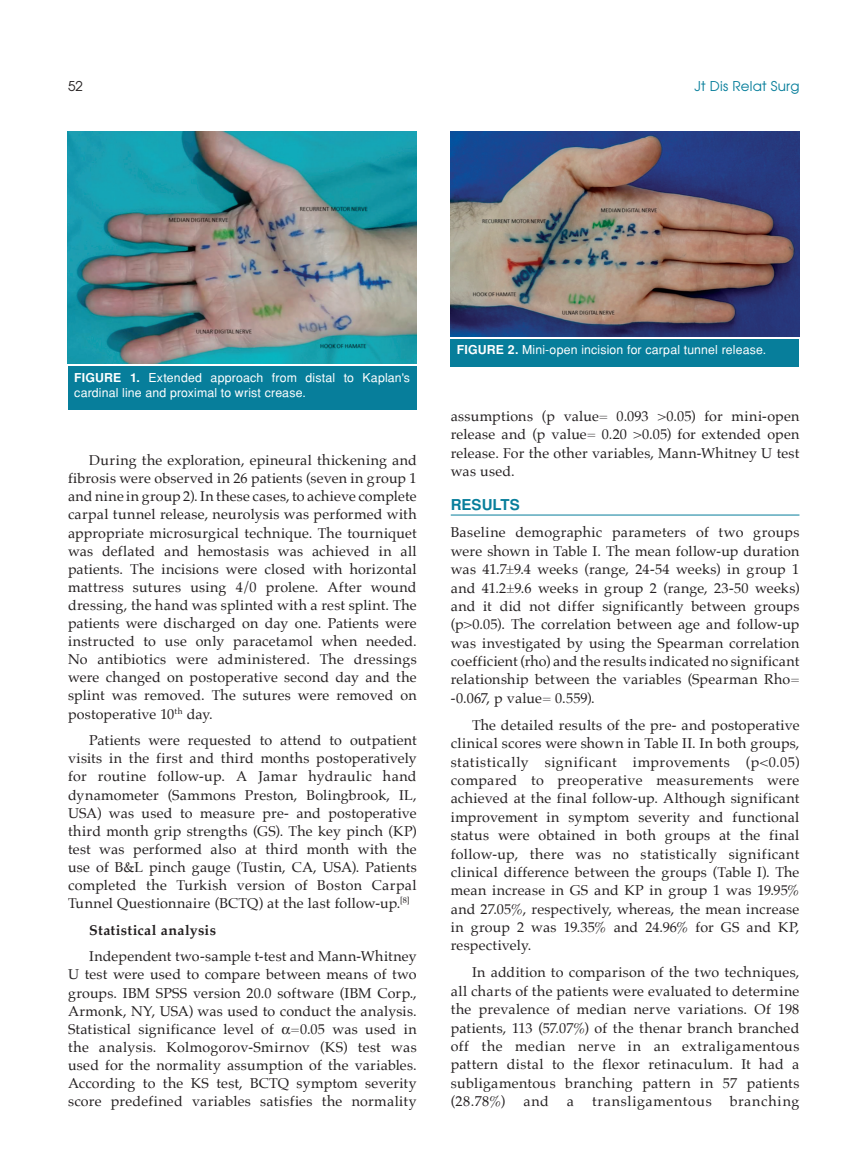
<style>
.page{position:relative;width:859px;height:1170px;background:#fff}
.page>*{position:absolute;margin:0;border:0;box-sizing:border-box;transform-origin:0 0}
.t1{font:700 15px "Helvetica Tr";letter-spacing:.005em;color:#077e9b}
.t2{font:14.25px/18.1px "Palatino";letter-spacing:.02em;color:#231f20;text-align:justify}
.t3{font:700 14.25px "Palatino";letter-spacing:.025em;color:#231f20}
.t4{font:14.25px "Palatino";letter-spacing:.04em;color:#231f20}
.t5{font:14.25px "Palatino";letter-spacing:.05em;color:#231f20}
.t6{font:13.5px "Avant Garde Tr";letter-spacing:.015em;color:#077e9b}
.t7{font:13.5px "Avant Garde Tr";color:#231f20}
.t8{font:12.3px/15.3px "Helvetica Normal Tr";letter-spacing:.015em;color:#fff}
.s1{font-family:"Helvetica Tr";font-weight:700}
</style>
<div class="page">
<hr style="left:451px;top:514px;width:348px;height:1px;background:#077e9b">
<img style="left:451px;top:132px;width:348px;height:204px">
<div style="left:451px;top:339px;width:348px;height:27px;background:#077e9b"></div>
<img style="left:68px;top:132px;width:349px;height:231px">
<div style="left:68px;top:366px;width:349px;height:44px;background:#077e9b"></div>
<p class="t7" style="left:68px;top:77px;width:16px">52</p>
<p class="t6" style="left:694px;top:77px;width:106px">Jt Dis Relat Surg</p>
<p class="t8" style="left:74px;top:370px;width:337px"><span class="s1">FIGURE 1.</span> Extended approach from distal to Kaplan's cardinal line and proximal to wrist crease.</p>
<p class="t2" style="left:68px;top:451px;width:350px;text-indent:21px">During the exploration, epineural thickening and fibrosis were observed in 26 patients (seven in group 1 and nine in group 2). In these cases, to achieve complete carpal tunnel release, neurolysis was performed with appropriate microsurgical technique. The tourniquet was deflated and hemostasis was achieved in all patients. The incisions were closed with horizontal mattress sutures using 4/0 prolene. After wound dressing, the hand was splinted with a rest splint. The patients were discharged on day one. Patients were instructed to use only paracetamol when needed.<br>No antibiotics were administered. The dressings were changed on postoperative second day and the splint was removed. The sutures were removed on postoperative 10<sup>th</sup> day.</p>
<p class="t2" style="left:68px;top:731px;width:350px;text-indent:21px">Patients were requested to attend to outpatient visits in the first and third months postoperatively for routine follow-up. A Jamar hydraulic hand dynamometer (Sammons Preston, Bolingbrook, IL, USA) was used to measure pre- and postoperative third month grip strengths (GS). The key pinch (KP) test was performed also at third month with the use of B&amp;L pinch gauge (Tustin, CA, USA). Patients completed the Turkish version of Boston Carpal Tunnel Questionnaire (BCTQ) at the last follow-up.<sup>[8]</sup></p>
<p class="t3" style="left:89px;top:917px;width:128px">Statistical analysis</p>
<p class="t2" style="left:68px;top:947px;width:350px;text-indent:21px">Independent two-sample t-test and Mann-Whitney U test were used to compare between means of two groups. IBM SPSS version 20.0 software (IBM Corp., Armonk, NY, USA) was used to conduct the analysis.<br>Statistical significance level of =0.05 was used in the analysis. Kolmogorov-Smirnov (KS) test was used for the normality assumption of the variables.<br>According to the KS test, BCTQ symptom severity score predefined variables satisfies the normality</p>
<p class="t8" style="left:457px;top:342px;width:311px"><span class="s1">FIGURE 2.</span> Mini-open incision for carpal tunnel release.</p>
<p class="t2" style="left:451px;top:407px;width:350px">assumptions (p value= 0.093 &gt;0.05) for mini-open release and (p value= 0.20 &gt;0.05) for extended open release. For the other variables, Mann-Whitney U test was used.</p>
<p class="t1" style="left:451px;top:496px;width:71px">RESULTS</p>
<p class="t2" style="left:451px;top:523px;width:350px">Baseline demographic parameters of two groups were shown in Table I. The mean follow-up duration was 41.7±9.4 weeks (range, 24-54 weeks) in group 1 and 41.2±9.6 weeks in group 2 (range, 23-50 weeks) and it did not differ significantly between groups (p&gt;0.05). The correlation between age and follow-up was investigated by using the Spearman correlation coefficient (rho) and the results indicated no significant relationship between the variables (Spearman Rho= -0.067, p value= 0.559).</p>
<p class="t2" style="left:451px;top:715px;width:350px;text-indent:21px">The detailed results of the pre- and postoperative clinical scores were shown in Table II. In both groups, statistically significant improvements (p&lt;0.05) compared to preoperative measurements were achieved at the final follow-up. Although significant improvement in symptom severity and functional status were obtained in both groups at the final follow-up, there was no statistically significant clinical difference between the groups (Table I). The mean increase in GS and KP in group 1 was 19.95% and 27.05%, respectively, whereas, the mean increase in group 2 was 19.35% and 24.96% for GS and KP, respectively.</p>
<p class="t2" style="left:451px;top:963px;width:350px;text-indent:21px">In addition to comparison of the two techniques, all charts of the patients were evaluated to determine the prevalence of median nerve variations. Of 198 patients, 113 (57.07%) of the thenar branch branched off the median nerve in an extraligamentous pattern distal to the flexor retinaculum. It had a subligamentous branching pattern in 57 patients (28.78%)</p>
<p class="t2" style="left:523px;top:1091px;width:27px">and</p>
<p class="t2" style="left:567px;top:1091px;width:9px">a</p>
<p class="t4" style="left:592px;top:1089px;width:121px">transligamentous</p>
<p class="t5" style="left:730px;top:1089px;width:71px">branching</p>
</div>
